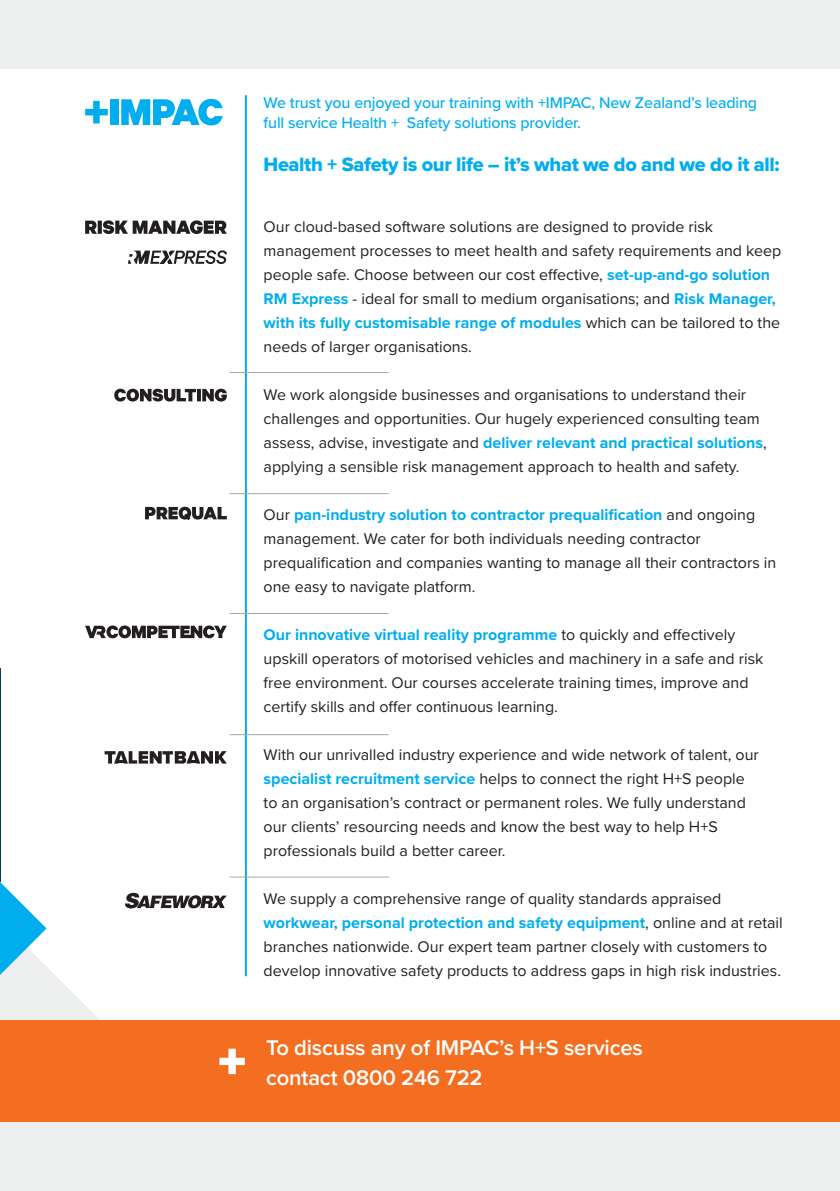
<style>
.page{position:relative;width:840px;height:1191px;background:#fff}
.page>*{position:absolute;margin:0;border:0;box-sizing:border-box;transform-origin:0 0}
.t1{font:600 22px/30px "Proxima Nova";letter-spacing:-.01em;color:#fff}
.t2{font:20px "Proxima Nova Extrabld";letter-spacing:-.02em;color:#00aeef}
.t3{font:16px/24px "Proxima Nova";color:#231f20}
.t4{font:500 16px/20px "Proxima Nova";letter-spacing:-.01em;color:#00aeef}
.s1{font-weight:700;color:#00aeef}
</style>
<div class="page">
<svg style="left:128px;top:250px;width:99px;height:14px"></svg>
<svg style="left:85px;top:220px;width:142px;height:14px"></svg>
<svg style="left:125px;top:892px;width:102px;height:16px"></svg>
<svg style="left:104px;top:751px;width:123px;height:12px"></svg>
<svg style="left:145px;top:507px;width:82px;height:13px"></svg>
<svg style="left:114px;top:389px;width:113px;height:12px"></svg>
<svg style="left:85px;top:625px;width:142px;height:13px"></svg>
<hr style="left:245px;top:95px;width:2px;height:881px;background:#00aeef">
<hr style="left:229px;top:372px;width:159px;height:1px;background:#a8a9ad">
<hr style="left:229px;top:493px;width:159px;height:1px;background:#a8a9ad">
<hr style="left:229px;top:613px;width:159px;height:1px;background:#a8a9ad">
<hr style="left:229px;top:734px;width:159px;height:1px;background:#a8a9ad">
<hr style="left:229px;top:876px;width:159px;height:1px;background:#a8a9ad">
<div style="left:0;top:1020px;width:839px;height:103px;background:#f36e21"></div>
<svg style="left:219px;top:1048px;width:26px;height:26px"></svg>
<div style="left:0;top:1123px;width:839px;height:68px;background:#edefee"></div>
<div style="left:0;top:0;width:839px;height:68px;background:#edefee"></div>
<svg style="left:0;top:882px;width:100px;height:241px"></svg>
<svg style="left:85px;top:101px;width:23px;height:22px"></svg>
<div style="left:110px;top:99px;width:9px;height:26px;background:#00aeef"></div>
<svg style="left:121px;top:99px;width:101px;height:26px"></svg>
<p class="t4" style="left:263px;top:92px;width:494px">We trust you enjoyed your training with +IMPAC, New Zealand’s leading full service Health + Safety solutions provider.</p>
<p class="t2" style="left:263px;top:149px;width:517px">Health + Safety is our life – it’s what we do and we do it all:</p>
<p class="t3" style="left:263px;top:214px;width:519px">Our cloud-based software solutions are designed to provide risk management processes to meet health and safety requirements and keep people safe. Choose between our cost effective, <span class="s1">set-up-and-go solution RM Express</span> - ideal for small to medium organisations; and <span class="s1">Risk Manager, with its fully customisable range of modules</span> which can be tailored to the needs of larger organisations.</p>
<p class="t3" style="left:263px;top:382px;width:504px">We work alongside businesses and organisations to understand their challenges and opportunities. Our hugely experienced consulting team assess, advise, investigate and <span class="s1">deliver relevant and practical solutions</span>, applying a sensible risk management approach to health and safety.</p>
<p class="t3" style="left:263px;top:502px;width:514px">Our <span class="s1">pan-industry solution to contractor prequalification</span> and ongoing management. We cater for both individuals needing contractor prequalification and companies wanting to manage all their contractors in one easy to navigate platform.</p>
<p class="t3" style="left:263px;top:622px;width:501px"><span class="s1">Our innovative virtual reality programme</span> to quickly and effectively upskill operators of motorised vehicles and machinery in a safe and risk free environment. Our courses accelerate training times, improve and certify skills and offer continuous learning.</p>
<p class="t3" style="left:263px;top:742px;width:496px">With our unrivalled industry experience and wide network of talent, our <span class="s1">specialist recruitment service</span> helps to connect the right H+S people to an organisation’s contract or permanent roles. We fully understand our clients’ resourcing needs and know the best way to help H+S professionals build a better career.</p>
<p class="t3" style="left:263px;top:886px;width:520px">We supply a comprehensive range of quality standards appraised <span class="s1">workwear, personal protection and safety equipment</span>, online and at retail branches nationwide. Our expert team partner closely with customers to develop innovative safety products to address gaps in high risk industries.</p>
<h1 class="t1" style="left:266px;top:1032px;width:378px">To discuss any of IMPAC’s H+S services contact 0800 246 722</h1>
</div>
